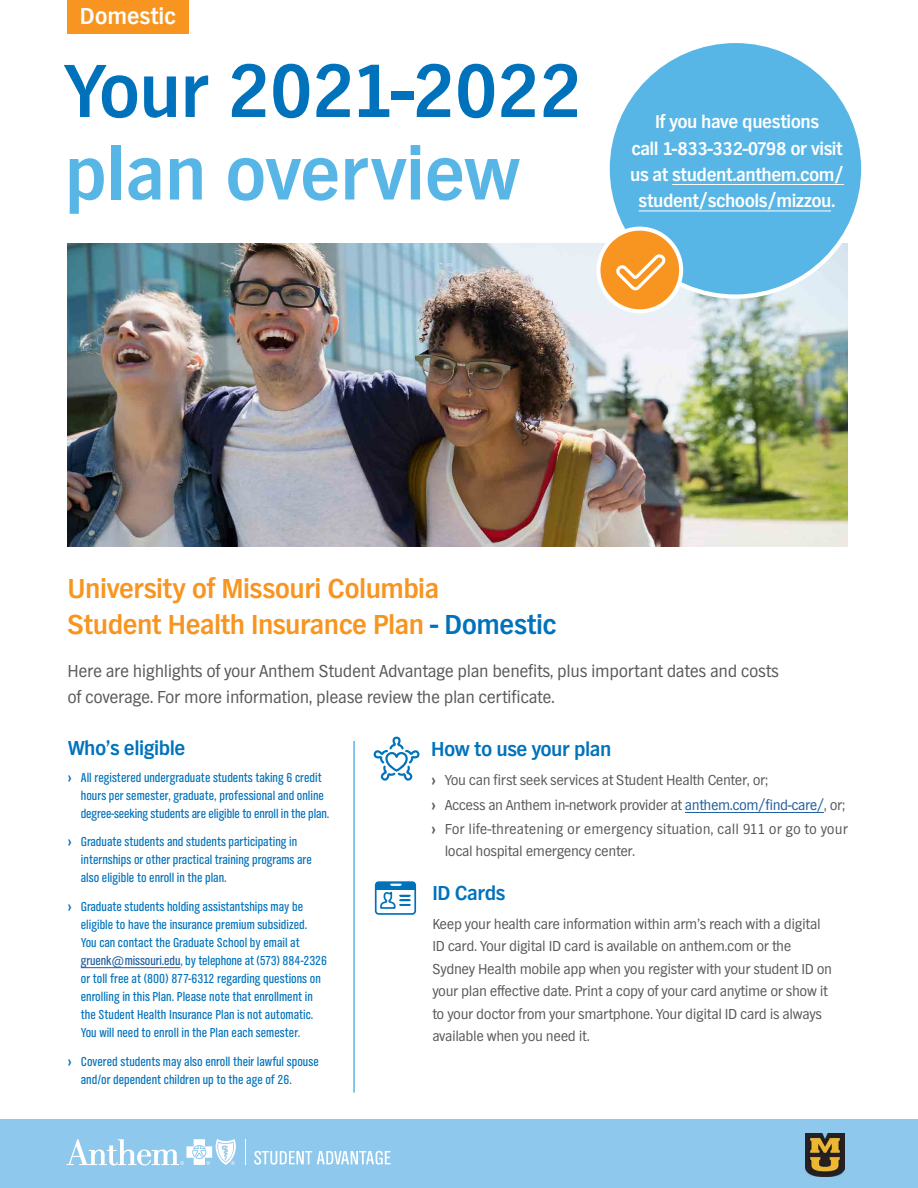
<style>
.page{position:relative;width:918px;height:1188px;background:#fff}
.page>*{position:absolute;margin:0;border:0;box-sizing:border-box;transform-origin:0 0}
.t1{font:700 78px "TV Nord EF";letter-spacing:-.01em;color:#0072bc}
.t2{font:700 78px "TV Nord EF";letter-spacing:-.01em;color:#58b6e7}
.t3{font:700 28.5px/36px "TV Nord EF";letter-spacing:-.02em;color:#f79520}
.t4{font:700 24px "TV Nord EF";letter-spacing:-.005em;color:#fff}
.t5{font:700 21px "TV Nord EF";letter-spacing:-.025em;color:#0072bc}
.t6{font:700 19.05px/26.4px "TV Nord EF";letter-spacing:-.025em;color:#fff;text-align:center}
.t7{font:18px/25.5px "TV Nord EF";letter-spacing:-.02em;color:#58595b}
.t8{font:15px/22.5px "TV Nord EF";letter-spacing:-.025em;color:#58595b}
.t9{font:13.5px/18px "TV Nord Cond EF";color:#0072bc}
.s1{color:#0072bc}
.s2{font-family:"TV Nord EF";font-weight:700}
.s3{color:#215e9e}
.s4{font-weight:700}
</style>
<div class="page">
<img style="left:68px;top:244px;width:779px;height:302px">
<hr style="left:685px;top:812px;width:139px;height:1px;background:#215e9e">
<svg style="left:373px;top:737px;width:47px;height:44px"></svg>
<div style="left:0;top:1120px;width:918px;height:68px;background:#8ec8ed"></div>
<svg style="left:245px;top:1139px;width:1px;height:26px"></svg>
<svg style="left:254px;top:1151px;width:137px;height:14px"></svg>
<svg style="left:66px;top:1139px;width:170px;height:26px"></svg>
<hr style="left:81px;top:967px;width:99px;height:1px;background:#215e9e">
<svg style="left:374px;top:881px;width:43px;height:34px"></svg>
<img style="left:806px;top:1133px;width:38px;height:43px">
<hr style="left:353px;top:741px;width:2px;height:352px;background:#58b6e7">
<div style="left:68px;top:0;width:121px;height:34px;background:#f79520"></div>
<div style="left:608px;top:41px;width:255px;height:256px;background:#58b6e7;border-radius:50%"></div>
<hr style="left:672px;top:184px;width:172px;height:1px;background:#fff">
<hr style="left:639px;top:211px;width:192px;height:1px;background:#fff">
<div style="left:598px;top:229px;width:83px;height:82px;background:#f79520;border-radius:50%"></div>
<div style="left:596px;top:227px;width:87px;height:86px;border:4px solid #fff;border-radius:50%"></div>
<svg style="left:616px;top:254px;width:50px;height:37px"></svg>
<h3 class="t4" style="left:80px;top:2px;width:98px">Domestic</h3>
<h1 class="t1" style="left:64px;top:48px;width:519px">Your 2021-2022</h1>
<h1 class="t2" style="left:64px;top:131px;width:457px">plan overview</h1>
<h3 class="t6" style="left:630px;top:109px;width:215px">If you have questions<br>call 1-833-332-0798 or visit us at student.anthem.com/ student/schools/mizzou.</h3>
<h2 class="t3" style="left:68px;top:571px;width:490px">University of Missouri Columbia<br>Student Health Insurance Plan <span class="s1">- Domestic</span></h2>
<h3 class="t7" style="left:68px;top:659px;width:713px">Here are highlights of your Anthem Student Advantage plan benefits, plus important dates and costs of coverage. For more information, please review the plan certificate.</h3>
<h3 class="t5" style="left:68px;top:736px;width:119px">Who’s eligible</h3>
<p class="t9" style="left:81px;top:768px;width:250px;text-indent:-14px"><span class="s2">›</span> All registered undergraduate students taking 6 credit hours per semester, graduate, professional and online degree-seeking students are eligible to enroll in the plan.</p>
<p class="t9" style="left:81px;top:833px;width:232px;text-indent:-14px"><span class="s2">›</span> Graduate students and students participating in internships or other practical training programs are also eligible to enroll in the plan.</p>
<p class="t9" style="left:81px;top:898px;width:248px;text-indent:-14px"><span class="s2">›</span> Graduate students holding assistantships may be eligible to have the insurance premium subsidized.<br>You can contact the Graduate School by email at <span class="s3">gruenk@missouri.edu</span>, by telephone at (573) 884-2326 or toll free at (800) 877-6312 regarding questions on enrolling in this Plan. Please note that enrollment in the Student Health Insurance Plan is not automatic.<br>You will need to enroll in the Plan each semester.</p>
<p class="t9" style="left:81px;top:1053px;width:240px;text-indent:-14px"><span class="s2">›</span> Covered students may also enroll their lawful spouse and/or dependent children up to the age of 26.</p>
<h3 class="t5" style="left:431px;top:737px;width:182px">How to use your plan</h3>
<p class="t8" style="left:431px;top:768px;width:418px;line-height:24.5px"><span class="s4">›</span> You can first seek services at Student Health Center, or;<br><span class="s4">›</span> Access an Anthem in-network provider at <span class="s3">anthem.com/find-care/</span>, or; <span class="s4">›</span> For life-threatening or emergency situation, call 911 or go to your</p>
<p class="t8" style="left:445px;top:840px;width:192px">local hospital emergency center.</p>
<h3 class="t5" style="left:432px;top:881px;width:75px">ID Cards</h3>
<p class="t8" style="left:432px;top:912px;width:401px">Keep your health care information within arm’s reach with a digital ID card. Your digital ID card is available on anthem.com or the Sydney Health mobile app when you register with your student ID on your plan effective date. Print a copy of your card anytime or show it to your doctor from your smartphone. Your digital ID card is always available when you need it.</p>
</div>
